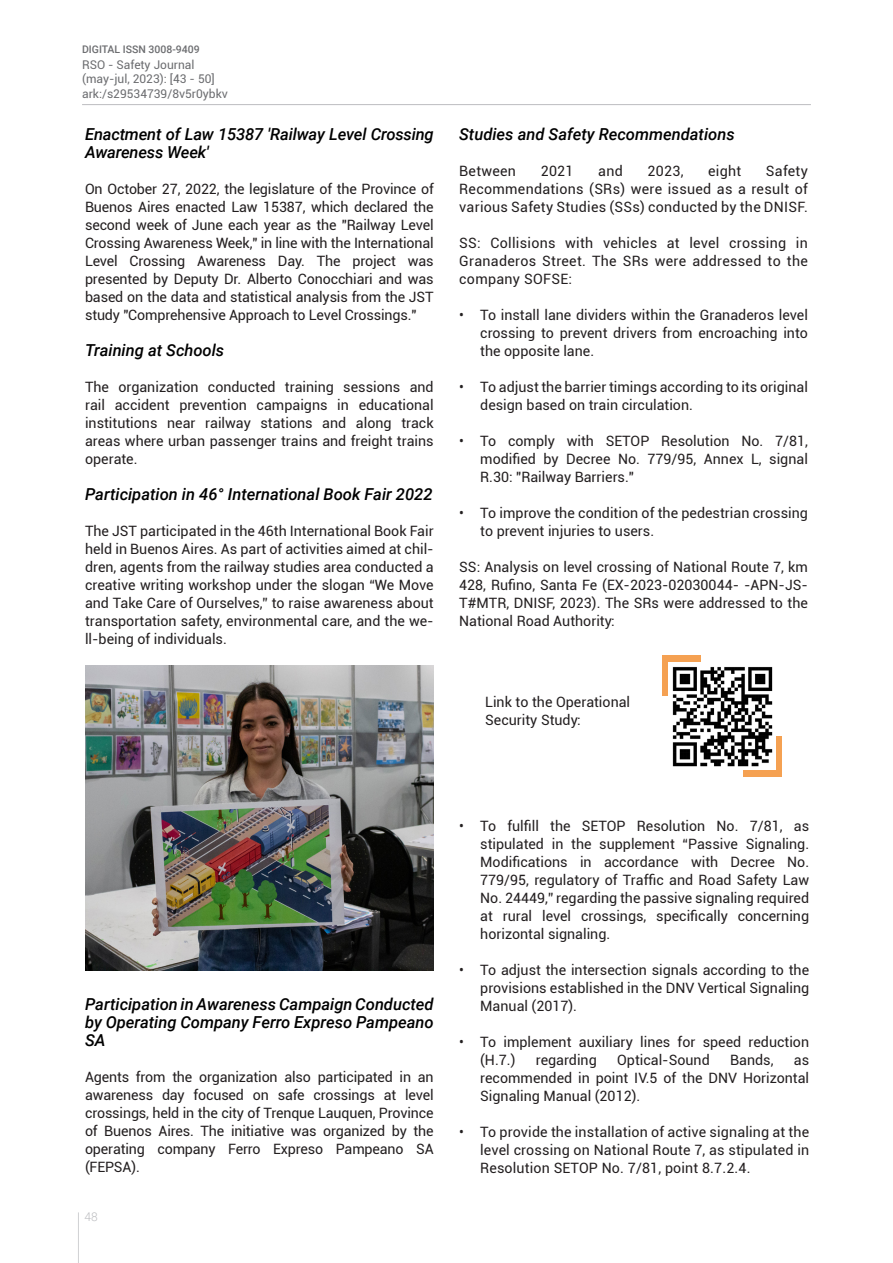
<style>
.page{position:relative;width:893px;height:1263px;background:#fff}
.page>*{position:absolute;margin:0;border:0;box-sizing:border-box;transform-origin:0 0}
.T2{font:italic 500 16.5px/18px "Roboto";color:#000}
.GENERAL{font:14.25px/18px "Roboto";color:#231f20;text-align:justify}
.GENERAL-2{font:14.25px "Roboto";letter-spacing:.02em;color:#231f20}
.t1{font:12px/14.7px "Roboto";color:#6c6d70}
.t2{font:300 12px "Roboto";color:#bcbdc0}
.t3{font:500 10.5px "Roboto";color:#6c6d70}
</style>
<div class="page">
<hr style="left:78px;top:1212px;width:1px;height:51px;background:#d1d2d4">
<hr style="left:82px;top:104px;width:729px;height:1px;background:#bcbdc0">
<div style="left:663px;top:656px;width:38px;height:40px;background:#f5a152"></div>
<div style="left:743px;top:737px;width:39px;height:40px;background:#f5a152"></div>
<img style="left:86px;top:665px;width:348px;height:305px">
<img style="left:668px;top:662px;width:108px;height:108px">
<p class="t3" style="left:82px;top:42px;width:119px">DIGITAL ISSN 3008-9409</p>
<p class="t1" style="left:82px;top:71px;width:147px">(may-jul, 2023): [43 - 50] ark:/s29534739/8v5r0ybkv</p>
<p class="t1" style="left:82px;top:56px;width:114px">RSO - Safety Journal</p>
<p class="T2" style="left:85px;top:124px;width:350px">Enactment of Law 15387 'Railway Level Crossing<br>Awareness Week'</p>
<p class="GENERAL" style="left:85px;top:179px;width:350px">On October 27, 2022, the legislature of the Province of Buenos Aires enacted Law 15387, which declared the second week of June each year as the "Railway Level Crossing Awareness Week," in line with the International Level Crossing Awareness Day. The project was presented by Deputy Dr. Alberto Conocchiari and was based on the data and statistical analysis from the JST study "Comprehensive Approach to Level Crossings."</p>
<p class="T2" style="left:85px;top:340px;width:141px">Training at Schools</p>
<p class="GENERAL" style="left:85px;top:377px;width:350px">The organization conducted training sessions and rail accident prevention campaigns in educational institutions near railway stations and along track areas where urban passenger trains and freight trains operate.</p>
<p class="T2" style="left:85px;top:484px;width:349px">Participation in 46° International Book Fair 2022</p>
<p class="GENERAL" style="left:85px;top:521px;width:350px">The JST participated in the 46th International Book Fair held in Buenos Aires. As part of activities aimed at chil&shy;dren, agents from the railway studies area conducted a creative writing workshop under the slogan “We Move and Take Care of Ourselves,” to raise awareness about transportation safety, environmental care, and the we&shy;ll-being of individuals.</p>
<p class="T2" style="left:459px;top:124px;width:277px">Studies and Safety Recommendations</p>
<p class="GENERAL-2" style="left:459px;top:161px;width:58px">Between</p>
<p class="GENERAL" style="left:541px;top:161px;width:34px">2021</p>
<p class="GENERAL" style="left:598px;top:161px;width:26px">and</p>
<p class="GENERAL" style="left:647px;top:161px;width:38px">2023,</p>
<p class="GENERAL" style="left:708px;top:161px;width:35px">eight</p>
<p class="GENERAL" style="left:459px;top:161px;width:350px;text-indent:307px">Safety Recommendations (SRs) were issued as a result of various Safety Studies (SSs) conducted by the DNISF.</p>
<p class="GENERAL" style="left:459px;top:233px;width:350px">SS: Collisions with vehicles at level crossing in Granaderos Street. The SRs were addressed to the company SOFSE:</p>
<p class="GENERAL" style="left:480px;top:305px;width:329px;text-indent:-21px">• To install lane dividers within the Granaderos level crossing to prevent drivers from encroaching into the opposite lane.</p>
<p class="GENERAL" style="left:480px;top:377px;width:329px;text-indent:-21px">• To adjust the barrier timings according to its original design based on train circulation.</p>
<p class="GENERAL" style="left:480px;top:431px;width:329px;text-indent:-21px">• To comply with SETOP Resolution No. 7/81, modified by Decree No. 779/95, Annex L, signal R.30: "Railway Barriers."</p>
<p class="GENERAL" style="left:480px;top:503px;width:329px;text-indent:-21px">• To improve the condition of the pedestrian crossing to prevent injuries to users.</p>
<p class="GENERAL" style="left:459px;top:557px;width:350px">SS: Analysis on level crossing of National Route 7, km 428, Rufino, Santa Fe (EX-2023-02030044- -APN-JS-T#MTR, DNISF, 2023). The SRs were addressed to the National Road Authority:</p>
<p class="GENERAL" style="left:485px;top:692px;width:146px">Link to the Operational<br>Security Study:</p>
<p class="T2" style="left:85px;top:994px;width:350px;text-align:justify">Participation in Awareness Campaign Conducted by Operating Company Ferro Expreso Pampeano SA</p>
<p class="GENERAL" style="left:85px;top:1067px;width:350px">Agents from the organization also participated in an awareness day focused on safe crossings at level crossings, held in the city of Trenque Lauquen, Province of Buenos Aires. The initiative was organized by the operating company Ferro Expreso Pampeano SA (FEPSA).</p>
<p class="t2" style="left:85px;top:1209px;width:15px">48</p>
<p class="GENERAL" style="left:480px;top:816px;width:330px;text-indent:-21px">• To fulfill the SETOP Resolution No. 7/81, as stipulated in the supplement “Passive Signaling.<br>Modifications in accordance with Decree No.<br>779/95, regulatory of Traffic and Road Safety Law No. 24449,” regarding the passive signaling required at rural level crossings, specifically concerning horizontal signaling.</p>
<p class="GENERAL" style="left:480px;top:960px;width:330px;text-indent:-21px">• To adjust the intersection signals according to the provisions established in the DNV Vertical Signaling Manual (2017).</p>
<p class="GENERAL" style="left:480px;top:1032px;width:330px;text-indent:-21px">• To implement auxiliary lines for speed reduction (H.7.)</p>
<p class="GENERAL" style="left:536px;top:1050px;width:62px">regarding</p>
<p class="GENERAL" style="left:617px;top:1050px;width:94px">Optical-Sound</p>
<p class="GENERAL" style="left:730px;top:1050px;width:45px">Bands,</p>
<p class="GENERAL" style="left:480px;top:1050px;width:330px;text-indent:314px">as recommended in point IV.5 of the DNV Horizontal Signaling Manual (2012).</p>
<p class="GENERAL" style="left:480px;top:1122px;width:330px;text-indent:-21px">• To provide the installation of active signaling at the level crossing on National Route 7, as stipulated in Resolution SETOP No. 7/81, point 8.7.2.4.</p>
</div>
